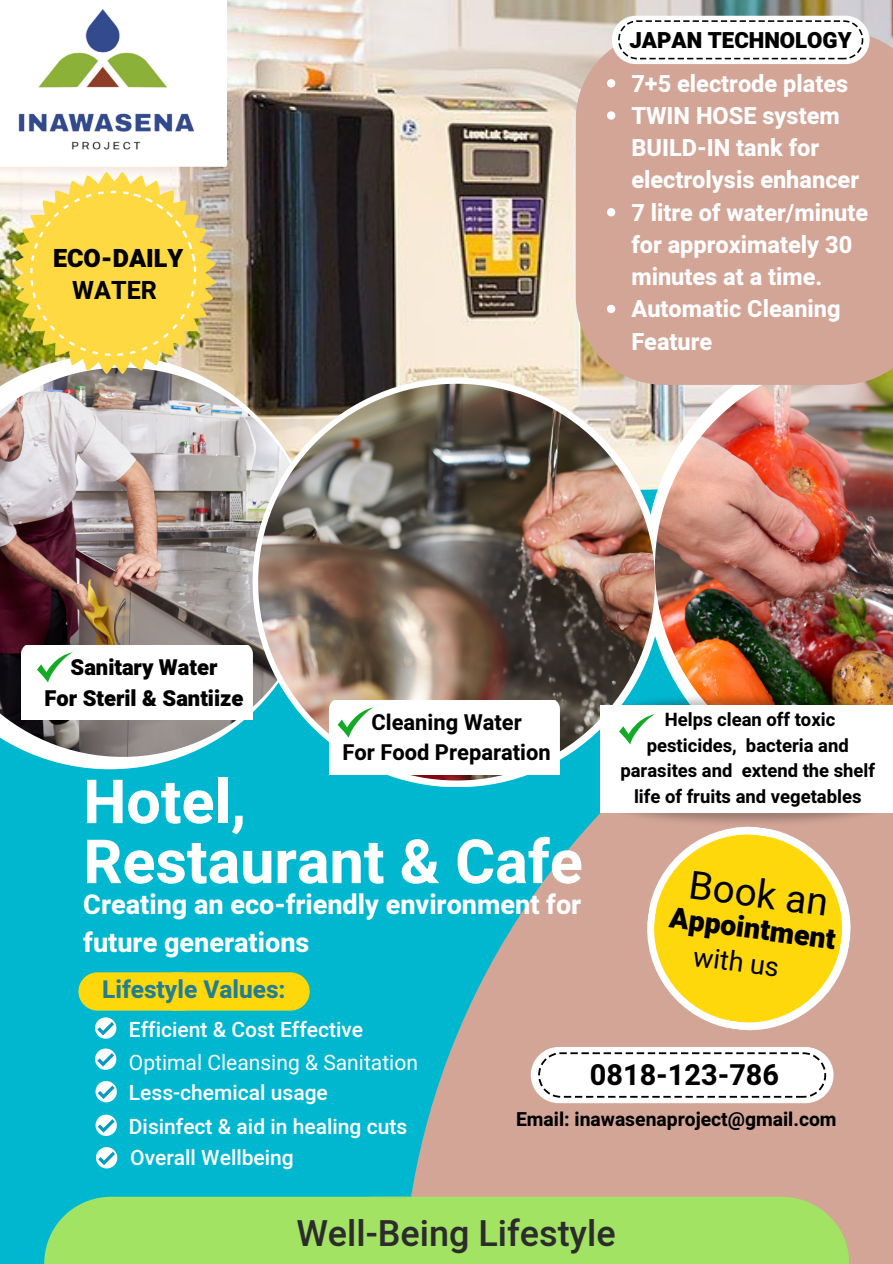
<style>
.page{position:relative;width:893px;height:1264px;background:#fff}
.page>*{position:absolute;margin:0;border:0;box-sizing:border-box;transform-origin:0 0}
.t1{font:700 60.9px/60px "Heebo";color:#fff}
.t2{font:38.7px "Heebo";color:#000}
.t3{font:500 35.85px "Heebo";color:#2c2c2c}
.t4{font:700 28.8px "Heebo";color:#000}
.t5{font:900 28.35px "Heebo";color:#000}
.t6{font:800 27px/37.5px "Heebo";color:#fff}
.t7{font:27px "Heebo";color:#000}
.t8{font:900 25.05px "Heebo";color:#000}
.t9{font:700 25.05px "Heebo";color:#000}
.t10{font:800 24.45px "Heebo";color:#237e91}
.t11{font:800 23.55px/32.2px "Heebo";color:#fff}
.t12{font:900 22.2px "Heebo";color:#000}
.t13{font:900 21.9px "Heebo";color:#000}
.t14{font:700 21.9px "Heebo";color:#000}
.t15{font:500 21px "Heebo";color:#fff}
.t16{font:21px "Heebo";color:#fff}
.t17{font:700 19.35px "Heebo";color:#000}
.t18{font:700 18.45px/25.5px "Heebo";color:#000;text-align:center}
</style>
<div class="page">
<img style="left:0;top:0;width:892px;height:489px">
<div style="left:0;top:489px;width:892px;height:774px;background:#00b7d0"></div>
<svg style="left:401px;top:667px;width:491px;height:596px;fill:#d2a597"></svg>
<svg style="left:0;top:355px;width:317px;height:414px"></svg>
<img style="left:0;top:367px;width:317px;height:390px">
<div style="left:640px;top:841px;width:217px;height:195px;background:#d2a597"></div>
<svg style="left:252px;top:377px;width:410px;height:410px;fill:#fff"></svg>
<svg style="left:644px;top:385px;width:11px;height:292px"></svg>
<div style="left:78px;top:972px;width:232px;height:38px;background:#ffd80c"></div>
<div style="left:370px;top:1196px;width:479px;height:67px;background:#a2e363"></div>
<div style="left:44px;top:1196px;width:372px;height:67px;background:#a2e363"></div>
<img style="left:258px;top:384px;width:397px;height:396px;border-radius:50%">
<svg style="left:648px;top:841px;width:200px;height:187px;background:#f7d33b"></svg>
<img style="left:655px;top:385px;width:237px;height:292px">
<div style="left:575px;top:31px;width:317px;height:354px;background:#d2a597"></div>
<img style="left:14px;top:172px;width:201px;height:202px">
<div style="left:611px;top:16px;width:258px;height:48px;background:#fff;border-radius:24px"></div>
<svg style="left:618px;top:20px;width:245px;height:39px"></svg>
<svg style="left:218px;top:0;width:9px;height:166px"></svg>
<img style="left:0;top:0;width:218px;height:166px">
<div style="left:22px;top:645px;width:231px;height:74px;background:#fff"></div>
<div style="left:329px;top:700px;width:231px;height:75px;background:#fff"></div>
<img style="left:594px;top:785px;width:298px;height:56px">
<img style="left:594px;top:677px;width:298px;height:56px">
<div style="left:600px;top:705px;width:292px;height:108px;background:#fff"></div>
<svg style="left:95px;top:1017px;width:21px;height:21px"></svg>
<svg style="left:37px;top:652px;width:36px;height:30px"></svg>
<svg style="left:607px;top:79px;width:8px;height:8px"></svg>
<svg style="left:607px;top:111px;width:8px;height:9px"></svg>
<svg style="left:607px;top:208px;width:8px;height:8px"></svg>
<svg style="left:607px;top:305px;width:8px;height:8px"></svg>
<div style="left:530px;top:1046px;width:303px;height:57px;background:#fff;border-radius:28px"></div>
<svg style="left:538px;top:1052px;width:288px;height:45px"></svg>
<svg style="left:95px;top:1048px;width:21px;height:21px"></svg>
<svg style="left:95px;top:1081px;width:22px;height:21px"></svg>
<svg style="left:95px;top:1114px;width:22px;height:21px"></svg>
<svg style="left:96px;top:1147px;width:21px;height:21px"></svg>
<svg style="left:337px;top:707px;width:36px;height:30px"></svg>
<svg style="left:619px;top:714px;width:36px;height:30px"></svg>
<p class="t8" style="left:53px;top:240px;width:132px">ECO-DAILY</p>
<p class="t9" style="left:72px;top:273px;width:86px">WATER</p>
<p class="t12" style="left:629px;top:25px;width:224px">JAPAN TECHNOLOGY</p>
<p class="t11" style="left:631px;top:68px;width:218px">7+5 electrode plates</p>
<p class="t11" style="left:631px;top:100px;width:229px">TWIN HOSE system<br>BUILD-IN tank for electrolysis enhancer</p>
<p class="t11" style="left:631px;top:197px;width:238px">7 litre of water/minute for approximately 30 minutes at a time.</p>
<p class="t11" style="left:631px;top:294px;width:211px">Automatic Cleaning<br>Feature</p>
<p class="t13" style="left:71px;top:652px;width:148px">Sanitary Water</p>
<p class="t13" style="left:45px;top:682px;width:200px">For Steril &amp; Santiize</p>
<p class="t14" style="left:371px;top:706px;width:152px">Cleaning Water</p>
<p class="t14" style="left:342px;top:737px;width:210px">For Food Preparation</p>
<p class="t1" style="left:83px;top:774px;width:501px">Hotel,<br>Restaurant &amp; Cafe</p>
<h6 class="t6" style="left:83px;top:886px;width:499px">Creating an eco-friendly environment for future generations</h6>
<p class="t10" style="left:102px;top:972px;width:185px">Lifestyle Values:</p>
<h4 class="t15" style="left:129px;top:1014px;width:236px">Efficient &amp; Cost Effective</h4>
<p class="t18" style="left:620px;top:708px;width:256px">Helps clean off toxic pesticides, bacteria and parasites and extend the shelf life of fruits and vegetables</p>
<h6 class="t2" style="left:693px;top:857px;width:141px;rotate:8deg">Book an</h6>
<p class="t5" style="left:672px;top:897px;width:168px;rotate:8deg">Appointment</p>
<p class="t7" style="left:696px;top:937px;width:88px;rotate:8deg">with us</p>
<p class="t16" style="left:129px;top:1047px;width:290px">Optimal Cleansing &amp; Sanitation</p>
<p class="t15" style="left:129px;top:1078px;width:200px">Less-chemical usage</p>
<h4 class="t15" style="left:129px;top:1111px;width:280px">Disinfect &amp; aid in healing cuts</h4>
<h1 class="t15" style="left:130px;top:1142px;width:165px">Overall Wellbeing</h1>
<h3 class="t4" style="left:590px;top:1055px;width:191px">0818-123-786</h3>
<h5 class="t17" style="left:516px;top:1105px;width:322px">Email: inawasenaproject@gmail.com</h5>
<p class="t3" style="left:296px;top:1208px;width:321px">Well-Being Lifestyle</p>
</div>
